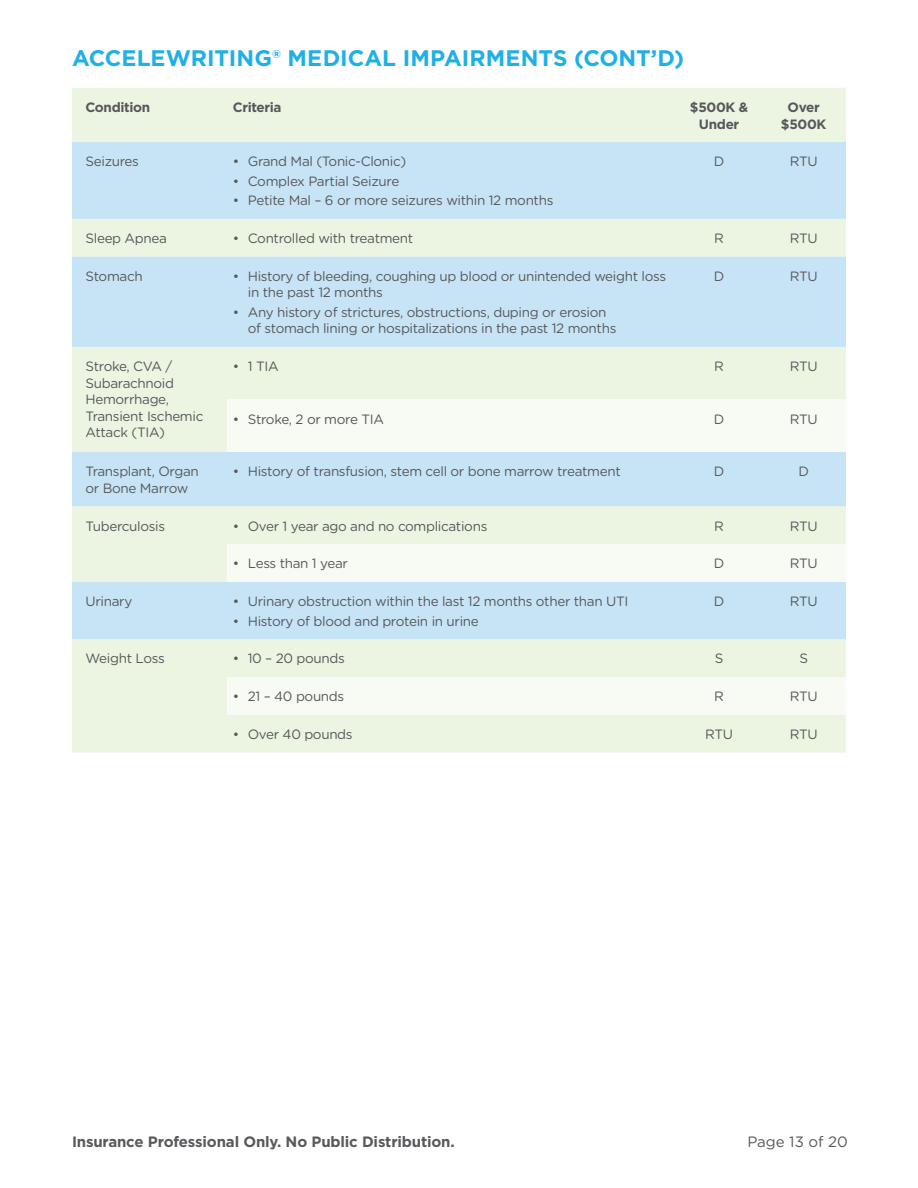
<style>
.page{position:relative;width:918px;height:1188px;background:#fff}
.page>*{position:absolute;margin:0;border:0;box-sizing:border-box;transform-origin:0 0}
.Title_1{font:700 22.5px "Gotham";color:#1fb0e6}
.t1{font:700 15px "Gotham";letter-spacing:-.01em;color:#58595c}
.t2{font:15px "Gotham Rounded";color:#57585a}
.Chart_Copy{font:13.5px/16.5px "Gotham Rounded";letter-spacing:-.025em;color:#57585a}
.Chart_Copy-2{font:700 13.5px/16.5px "Gotham";letter-spacing:-.025em;color:#57585a;text-align:center}
</style>
<div class="page">
<div style="left:72px;top:88px;width:774px;height:665px;background:#ecf5e2"></div>
<svg style="left:72px;top:142px;width:774px;height:497px;background:#d5eaee"></svg>
<svg style="left:227px;top:399px;width:619px;height:316px"></svg>
<p class="Title_1" style="left:72px;top:43px;width:614px">ACCELEWRITING® MEDICAL IMPAIRMENTS (CONT’D)</p>
<p class="Chart_Copy-2" style="left:86px;top:99px;width:66px">Condition</p>
<p class="Chart_Copy-2" style="left:233px;top:99px;width:50px">Criteria</p>
<p class="Chart_Copy-2" style="left:690px;top:99px;width:60px">$500K &amp;<br>Under</p>
<p class="Chart_Copy-2" style="left:781px;top:99px;width:47px">Over $500K</p>
<p class="Chart_Copy" style="left:86px;top:153px;width:55px">Seizures</p>
<p class="Chart_Copy" style="left:233px;top:153px;width:175px">• Grand Mal (Tonic-Clonic)</p>
<p class="Chart_Copy" style="left:233px;top:172px;width:168px">• Complex Partial Seizure</p>
<p class="Chart_Copy" style="left:233px;top:192px;width:322px">• Petite Mal – 6 or more seizures within 12 months</p>
<p class="Chart_Copy" style="left:714px;top:153px;width:12px">D</p>
<p class="Chart_Copy" style="left:790px;top:153px;width:29px">RTU</p>
<p class="Chart_Copy" style="left:86px;top:230px;width:83px">Sleep Apnea</p>
<p class="Chart_Copy" style="left:233px;top:230px;width:182px">• Controlled with treatment</p>
<p class="Chart_Copy" style="left:714px;top:230px;width:11px">R</p>
<p class="Chart_Copy" style="left:790px;top:230px;width:29px">RTU</p>
<p class="Chart_Copy" style="left:86px;top:267px;width:59px">Stomach</p>
<p class="Chart_Copy" style="left:248px;top:267px;width:420px;text-indent:-15px">• History of bleeding, coughing up blood or unintended weight loss in the past 12 months</p>
<p class="Chart_Copy" style="left:248px;top:303px;width:370px;text-indent:-15px">• Any history of strictures, obstructions, duping or erosion of stomach lining or hospitalizations in the past 12 months</p>
<p class="Chart_Copy" style="left:714px;top:267px;width:12px">D</p>
<p class="Chart_Copy" style="left:790px;top:267px;width:29px">RTU</p>
<p class="Chart_Copy" style="left:86px;top:358px;width:88px">Stroke, CVA /</p>
<p class="Chart_Copy" style="left:86px;top:374px;width:90px">Subarachnoid</p>
<p class="Chart_Copy" style="left:86px;top:391px;width:85px">Hemorrhage,</p>
<p class="Chart_Copy" style="left:86px;top:407px;width:119px">Transient Ischemic</p>
<p class="Chart_Copy" style="left:86px;top:424px;width:81px">Attack (TIA)</p>
<p class="Chart_Copy" style="left:86px;top:463px;width:115px">Transplant, Organ</p>
<p class="Chart_Copy" style="left:86px;top:479px;width:104px">or Bone Marrow</p>
<p class="Chart_Copy" style="left:233px;top:358px;width:47px">• 1 TIA</p>
<p class="Chart_Copy" style="left:714px;top:358px;width:11px">R</p>
<p class="Chart_Copy" style="left:790px;top:358px;width:29px">RTU</p>
<p class="Chart_Copy" style="left:233px;top:410px;width:153px">• Stroke, 2 or more TIA</p>
<p class="Chart_Copy" style="left:714px;top:410px;width:12px">D</p>
<p class="Chart_Copy" style="left:790px;top:410px;width:29px">RTU</p>
<p class="Chart_Copy" style="left:233px;top:463px;width:390px">• History of transfusion, stem cell or bone marrow treatment</p>
<p class="Chart_Copy" style="left:714px;top:463px;width:12px">D</p>
<p class="Chart_Copy" style="left:798px;top:463px;width:12px">D</p>
<p class="Chart_Copy" style="left:86px;top:517px;width:81px">Tuberculosis</p>
<p class="Chart_Copy" style="left:233px;top:517px;width:256px">• Over 1 year ago and no complications</p>
<p class="Chart_Copy" style="left:714px;top:517px;width:11px">R</p>
<p class="Chart_Copy" style="left:790px;top:517px;width:29px">RTU</p>
<p class="Chart_Copy" style="left:233px;top:555px;width:117px">• Less than 1 year</p>
<p class="Chart_Copy" style="left:714px;top:555px;width:12px">D</p>
<p class="Chart_Copy" style="left:790px;top:555px;width:29px">RTU</p>
<p class="Chart_Copy" style="left:86px;top:593px;width:48px">Urinary</p>
<p class="Chart_Copy" style="left:233px;top:593px;width:397px">• Urinary obstruction within the last 12 months other than UTI</p>
<p class="Chart_Copy" style="left:233px;top:612px;width:248px">• History of blood and protein in urine</p>
<p class="Chart_Copy" style="left:714px;top:593px;width:12px">D</p>
<p class="Chart_Copy" style="left:790px;top:593px;width:29px">RTU</p>
<p class="Chart_Copy" style="left:86px;top:650px;width:81px">Weight Loss</p>
<p class="Chart_Copy" style="left:233px;top:650px;width:114px">• 10 – 20 pounds</p>
<p class="Chart_Copy" style="left:715px;top:650px;width:10px">S</p>
<p class="Chart_Copy" style="left:799px;top:650px;width:10px">S</p>
<p class="Chart_Copy" style="left:233px;top:688px;width:113px">• 21 – 40 pounds</p>
<p class="Chart_Copy" style="left:714px;top:688px;width:11px">R</p>
<p class="Chart_Copy" style="left:790px;top:688px;width:29px">RTU</p>
<p class="Chart_Copy" style="left:233px;top:725px;width:121px">• Over 40 pounds</p>
<p class="Chart_Copy" style="left:705px;top:725px;width:29px">RTU</p>
<p class="Chart_Copy" style="left:790px;top:725px;width:29px">RTU</p>
<p class="t1" style="left:72px;top:1131px;width:384px">Insurance Professional Only. No Public Distribution.</p>
<p class="t2" style="left:747px;top:1131px;width:102px">Page 13 of 20</p>
</div>
